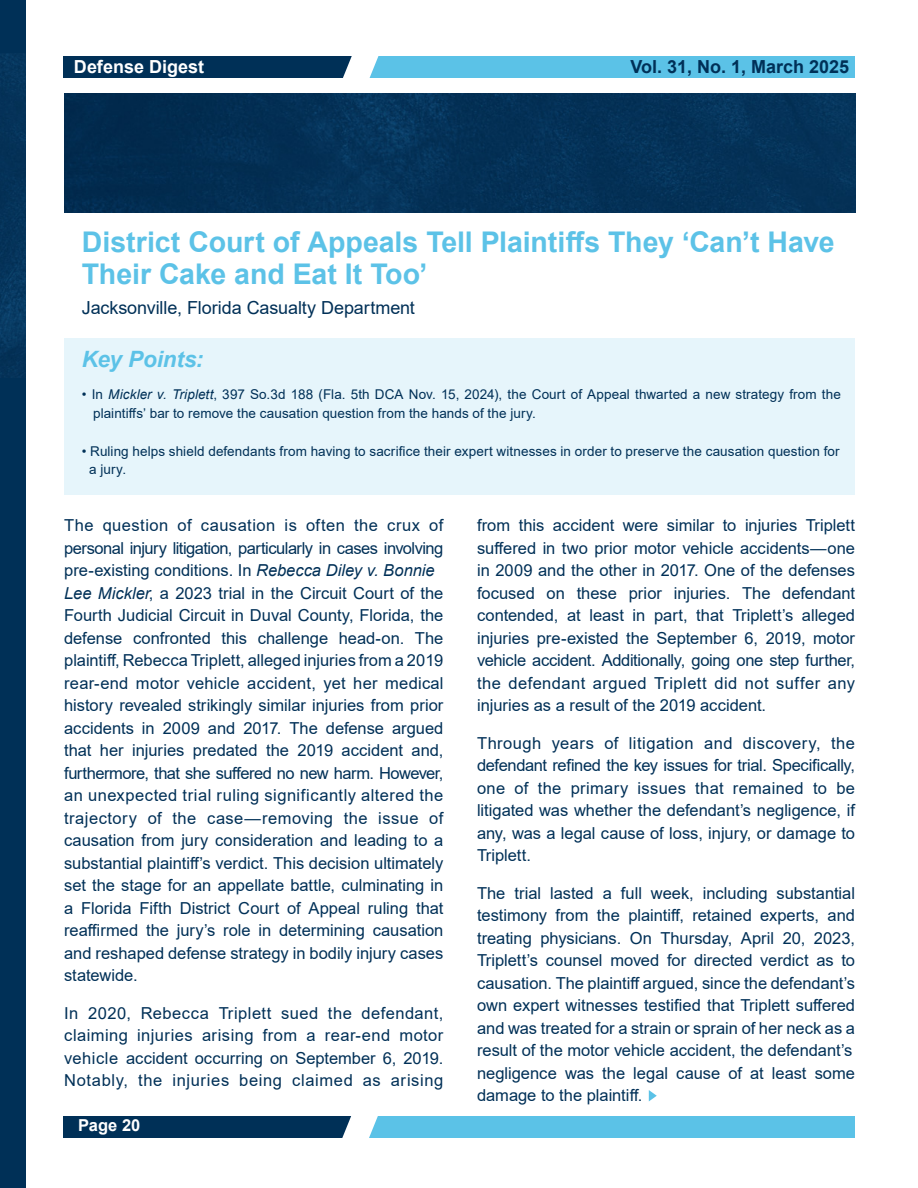
<style>
.page{position:relative;width:918px;height:1188px;background:#fff}
.page>*{position:absolute;margin:0;border:0;box-sizing:border-box;transform-origin:0 0}
.Body_Text_-_Align_Left{font:700 28.5px/31.5px "Arial";letter-spacing:-.005em;color:#5cc2e7}
.Body_Text_-_Align_Left-2{font:italic 700 22.5px "Arial";letter-spacing:-.01em;color:#5cc2e7}
.Body_Text_-_Align_Left-3{font:18px "Arial";letter-spacing:-.005em;color:#003057}
.t1{font:700 18px "Arial";color:#003057}
.Body_Text_-_Align_Left-4{font:700 18px "Arial";color:#fff}
.Body_Text_-_Align_Left-5{font:16.5px/22.5px "Arial";color:#003057;text-align:justify}
.Body_Text_-_Align_Left-6{font:16.5px/22.5px "Arial";letter-spacing:.03em;color:#003057}
.Body_Text_-_Align_Left-7{font:16.5px "Arial";letter-spacing:-.02em;color:#003057}
.Body_Text_-_Align_Left-8{font:16.5px "Arial";letter-spacing:-.03em;color:#003057}
.Body_Text_-_Align_Left-9{font:16.5px "Arial";letter-spacing:.025em;color:#003057}
.Body_Text_-_Align_Left-10{font:16.5px "Arial";letter-spacing:.02em;color:#003057}
.Body_Text_-_Align_Left-11{font:700 16.5px "Arial";letter-spacing:.005em;color:#fff}
.Body_Text_-_Align_Left-12{font:13.5px "Arial";letter-spacing:.005em;color:#003057}
.s1{font-style:italic}
</style>
<div class="page">
<div style="left:363px;top:1116px;width:492px;height:21px;background:#5bc2e7"></div>
<div style="left:63px;top:1116px;width:295px;height:21px;background:#003057"></div>
<div style="left:63px;top:56px;width:295px;height:21px;background:#003057"></div>
<div style="left:363px;top:56px;width:492px;height:21px;background:#5bc2e7"></div>
<svg style="left:340px;top:56px;width:43px;height:38px"></svg>
<svg style="left:340px;top:1116px;width:43px;height:22px"></svg>
<div style="left:0;top:0;width:26px;height:1188px;background:#003057"></div>
<img style="left:0;top:53px;width:26px;height:323px">
<svg style="left:649px;top:1090px;width:8px;height:11px"></svg>
<div style="left:64px;top:338px;width:791px;height:157px;background:#e6f5fb"></div>
<img style="left:65px;top:94px;width:791px;height:119px">
<p class="Body_Text_-_Align_Left-4" style="left:74px;top:54px;width:132px">Defense Digest</p>
<p class="t1" style="left:631px;top:54px;width:220px">Vol. 31, No. 1, March 2025</p>
<p class="Body_Text_-_Align_Left" style="left:82px;top:227px;width:754px">District Court of Appeals Tell Plaintiffs They ‘Can’t Have<br>Their Cake and Eat It Too’</p>
<p class="Body_Text_-_Align_Left-3" style="left:82px;top:295px;width:335px">Jacksonville, Florida Casualty Department</p>
<p class="Body_Text_-_Align_Left-2" style="left:82px;top:344px;width:123px">Key Points:</p>
<p class="Body_Text_-_Align_Left-12" style="left:82px;top:385px;width:761px">• In <span class="s1">Mickler v. Triplett</span>, 397 So.3d 188 (Fla. 5th DCA Nov. 15, 2024), the Court of Appeal thwarted a new strategy from the</p>
<p class="Body_Text_-_Align_Left-12" style="left:93px;top:404px;width:444px">plaintiffs’ bar to remove the causation question from the hands of the jury.</p>
<p class="Body_Text_-_Align_Left-12" style="left:82px;top:442px;width:759px">• Ruling helps shield defendants from having to sacrifice their expert witnesses in order to preserve the causation question for</p>
<p class="Body_Text_-_Align_Left-12" style="left:89px;top:460px;width:38px">a jury.</p>
<p class="Body_Text_-_Align_Left-6" style="left:64px;top:514px;width:381px">The question of causation is often the crux of</p>
<p class="Body_Text_-_Align_Left-8" style="left:64px;top:537px;width:381px">personal injury litigation, particularly in cases involving</p>
<p class="Body_Text_-_Align_Left-5" style="left:64px;top:559px;width:372px">pre-existing conditions. In <span class="s1">Rebecca Diley v. Bonnie</span></p>
<p class="Body_Text_-_Align_Left-5" style="left:64px;top:582px;width:381px"><span class="s1">Lee Mickler</span>, a 2023 trial in the Circuit Court of the Fourth Judicial Circuit in Duval County, Florida, the defense confronted this challenge head-on. The plaintiff, Rebecca Triplett, alleged injuries from a 2019 rear-end motor vehicle accident, yet her medical</p>
<p class="Body_Text_-_Align_Left-5" style="left:64px;top:694px;width:381px">history revealed strikingly similar injuries from prior accidents in 2009 and 2017. The defense argued that her injuries predated the 2019 accident and,</p>
<p class="Body_Text_-_Align_Left-8" style="left:64px;top:762px;width:381px">furthermore, that she suffered no new harm. However,</p>
<p class="Body_Text_-_Align_Left-6" style="left:64px;top:784px;width:381px">an unexpected trial ruling significantly altered the</p>
<p class="Body_Text_-_Align_Left-6" style="left:64px;top:807px;width:381px">trajectory of the case—removing the issue of</p>
<p class="Body_Text_-_Align_Left-5" style="left:64px;top:829px;width:381px">causation from jury consideration and leading to a substantial plaintiff’s verdict. This decision ultimately set the stage for an appellate battle, culminating in a Florida Fifth District Court of Appeal ruling that</p>
<p class="Body_Text_-_Align_Left-5" style="left:64px;top:919px;width:381px">reaffirmed the jury’s role in determining causation and reshaped defense strategy in bodily injury cases statewide.</p>
<p class="Body_Text_-_Align_Left-6" style="left:64px;top:1002px;width:381px">In 2020, Rebecca Triplett sued the defendant,</p>
<p class="Body_Text_-_Align_Left-6" style="left:64px;top:1024px;width:381px">claiming injuries arising from a rear-end motor</p>
<p class="Body_Text_-_Align_Left-6" style="left:64px;top:1047px;width:381px">vehicle accident occurring on September 6, 2019.<br>Notably, the injuries being claimed as arising</p>
<p class="Body_Text_-_Align_Left-11" style="left:78px;top:1114px;width:64px">Page 20</p>
<p class="Body_Text_-_Align_Left-5" style="left:477px;top:514px;width:380px">from this accident were similar to injuries Triplett</p>
<p class="Body_Text_-_Align_Left-5" style="left:477px;top:537px;width:380px">suffered in two prior motor vehicle accidents—one in 2009 and the other in 2017. One of the defenses</p>
<p class="Body_Text_-_Align_Left-5" style="left:477px;top:582px;width:379px">focused on these prior injuries. The defendant</p>
<p class="Body_Text_-_Align_Left-5" style="left:477px;top:604px;width:380px">contended, at least in part, that Triplett’s alleged injuries pre-existed the September 6, 2019, motor</p>
<p class="Body_Text_-_Align_Left-7" style="left:477px;top:649px;width:379px">vehicle accident. Additionally, going one step further,</p>
<p class="Body_Text_-_Align_Left-9" style="left:477px;top:672px;width:380px">the defendant argued Triplett did not suffer any</p>
<p class="Body_Text_-_Align_Left-5" style="left:477px;top:694px;width:291px">injuries as a result of the 2019 accident.</p>
<p class="Body_Text_-_Align_Left-6" style="left:477px;top:732px;width:380px">Through years of litigation and discovery, the</p>
<p class="Body_Text_-_Align_Left-7" style="left:477px;top:754px;width:380px">defendant refined the key issues for trial. Specifically,</p>
<p class="Body_Text_-_Align_Left-10" style="left:477px;top:777px;width:380px">one of the primary issues that remained to be</p>
<p class="Body_Text_-_Align_Left-5" style="left:477px;top:799px;width:380px">litigated was whether the defendant’s negligence, if any, was a legal cause of loss, injury, or damage to Triplett.</p>
<p class="Body_Text_-_Align_Left-5" style="left:477px;top:882px;width:379px">The trial lasted a full week, including substantial</p>
<p class="Body_Text_-_Align_Left-5" style="left:477px;top:904px;width:380px">testimony from the plaintiff, retained experts, and treating physicians. On Thursday, April 20, 2023, Triplett’s counsel moved for directed verdict as to causation. The plaintiff argued, since the defendant’s own expert witnesses testified that Triplett suffered and was treated for a strain or sprain of her neck as a result of the motor vehicle accident, the defendant’s</p>
<p class="Body_Text_-_Align_Left-5" style="left:477px;top:1062px;width:379px">negligence was the legal cause of at least some damage to the plaintiff.</p>
</div>
